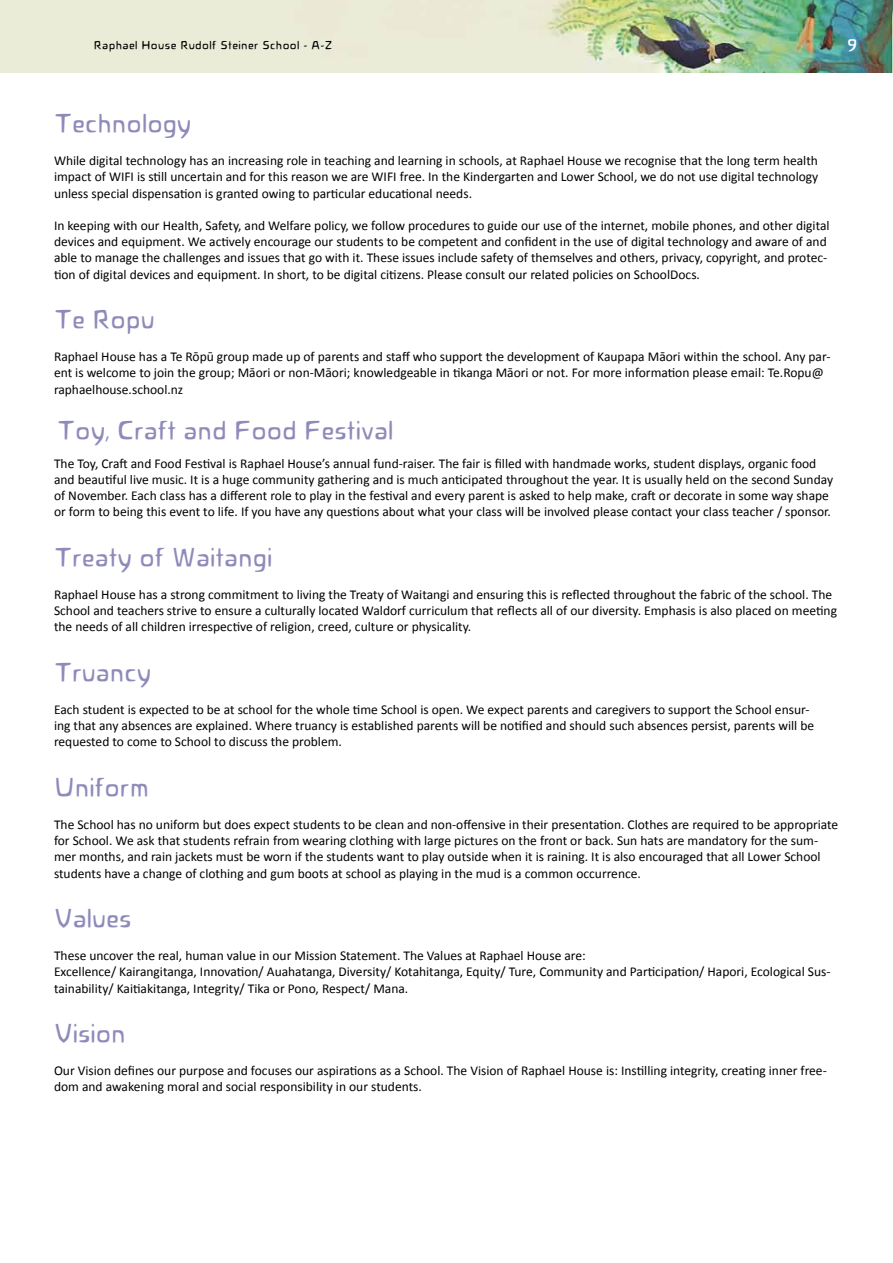
<style>
.page{position:relative;width:893px;height:1263px;background:#fff}
.page>*{position:absolute;margin:0;border:0;box-sizing:border-box;transform-origin:0 0}
.t1{font:300 27px "Novalis";color:#8e8aba}
.t2{font:300 19.5px "Novalis";color:#fff}
.t3{font:13.5px/16.2px "Calibri";color:#000}
.t4{font:300 12px "Novalis";letter-spacing:.03em;color:#000}
</style>
<div class="page">
<img style="left:0;top:0;width:893px;height:72px">
<p class="t4" style="left:94px;top:38px;width:240px">Raphael House Rudolf Steiner School - A-Z</p>
<h2 class="t2" style="left:847px;top:34px;width:11px">9</h2>
<h1 class="t1" style="left:54px;top:108px;width:139px">Technology</h1>
<p class="t3" style="left:54px;top:153px;width:766px;text-align:justify">While digital technology has an increasing role in teaching and learning in schools, at Raphael House we recognise that the long term health impact of WIFI is still uncertain and for this reason we are WIFI free. In the Kindergarten and Lower School, we do not use digital technology unless special dispensation is granted owing to particular educational needs.</p>
<p class="t3" style="left:54px;top:217px;width:777px">In keeping with our Health, Safety, and Welfare policy, we follow procedures to guide our use of the internet, mobile phones, and other digital devices and equipment. We actively encourage our students to be competent and confident in the use of digital technology and aware of and able to manage the challenges and issues that go with it. These issues include safety of themselves and others, privacy, copyright, and protec&shy;tion of digital devices and equipment. In short, to be digital citizens. Please consult our related policies on SchoolDocs.</p>
<h1 class="t1" style="left:54px;top:304px;width:102px">Te Ropu</h1>
<p class="t3" style="left:54px;top:349px;width:778px">Raphael House has a Te Rōpū group made up of parents and staff who support the development of Kaupapa Māori within the school. Any par&shy;ent is welcome to join the group; Māori or non-Māori; knowledgeable in tikanga Māori or not. For more information please email: Te.Ropu@ raphaelhouse.school.nz</p>
<h1 class="t1" style="left:57px;top:414px;width:338px">Toy, Craft and Food Festival</h1>
<p class="t3" style="left:54px;top:455px;width:781px">The Toy, Craft and Food Festival is Raphael House’s annual fund-raiser. The fair is filled with handmade works, student displays, organic food and beautiful live music. It is a huge community gathering and is much anticipated throughout the year. It is usually held on the second Sunday of November. Each class has a different role to play in the festival and every parent is asked to help make, craft or decorate in some way shape or form to being this event to life. If you have any questions about what your class will be involved please contact your class teacher / sponsor.</p>
<h1 class="t1" style="left:54px;top:541px;width:220px">Treaty of Waitangi</h1>
<p class="t3" style="left:54px;top:586px;width:785px">Raphael House has a strong commitment to living the Treaty of Waitangi and ensuring this is reflected throughout the fabric of the school. The<br>School and teachers strive to ensure a culturally located Waldorf curriculum that reflects all of our diversity. Emphasis is also placed on meeting the needs of all children irrespective of religion, creed, culture or physicality.</p>
<h1 class="t1" style="left:54px;top:656px;width:99px">Truancy</h1>
<p class="t3" style="left:54px;top:701px;width:762px">Each student is expected to be at school for the whole time School is open. We expect parents and caregivers to support the School ensur&shy;ing that any absences are explained. Where truancy is established parents will be notified and should such absences persist, parents will be requested to come to School to discuss the problem.</p>
<h1 class="t1" style="left:54px;top:771px;width:97px">Uniform</h1>
<p class="t3" style="left:54px;top:816px;width:786px">The School has no uniform but does expect students to be clean and non-offensive in their presentation. Clothes are required to be appropriate for School. We ask that students refrain from wearing clothing with large pictures on the front or back. Sun hats are mandatory for the sum&shy;mer months, and rain jackets must be worn if the students want to play outside when it is raining. It is also encouraged that all Lower School students have a change of clothing and gum boots at school as playing in the mud is a common occurrence.</p>
<h1 class="t1" style="left:54px;top:903px;width:79px">Values</h1>
<p class="t3" style="left:54px;top:948px;width:778px">These uncover the real, human value in our Mission Statement. The Values at Raphael House are:<br>Excellence/ Kairangitanga, Innovation/ Auahatanga, Diversity/ Kotahitanga, Equity/ Ture, Community and Participation/ Hapori, Ecological Sus&shy;tainability/ Kaitiakitanga, Integrity/ Tika or Pono, Respect/ Mana.</p>
<h1 class="t1" style="left:54px;top:1018px;width:73px">Vision</h1>
<p class="t3" style="left:54px;top:1063px;width:774px">Our Vision defines our purpose and focuses our aspirations as a School. The Vision of Raphael House is: Instilling integrity, creating inner free&shy;dom and awakening moral and social responsibility in our students.</p>
</div>
